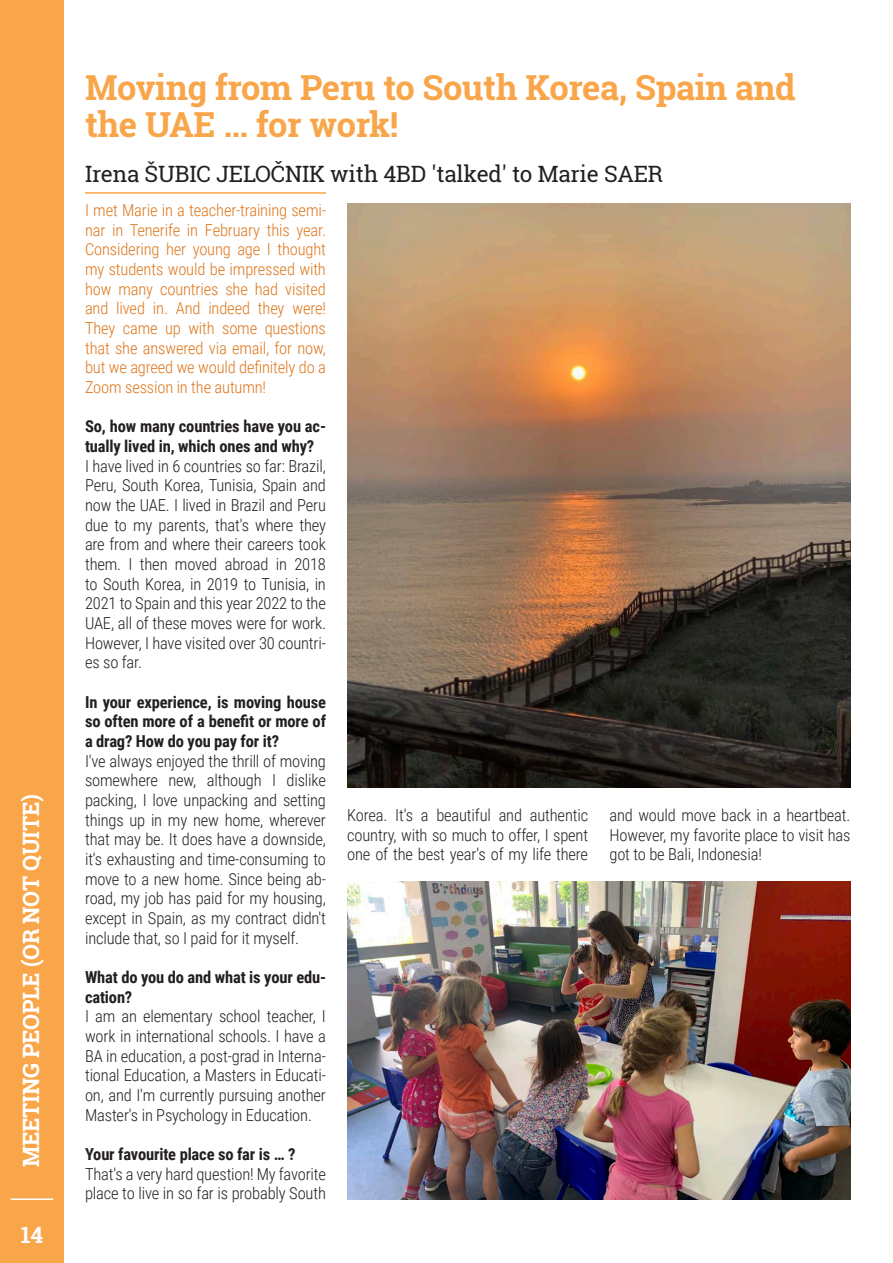
<style>
.page{position:relative;width:893px;height:1263px;background:#fff}
.page>*{position:absolute;margin:0;border:0;box-sizing:border-box;transform-origin:0 0}
.Naslov_mali{font:700 34.5px/37.5px "Roboto Slab";letter-spacing:-.01em;color:#f9a64a}
.Podpis{font:22.5px "Roboto Slab";letter-spacing:-.01em;color:#231f20}
.Stran{font:700 22.5px "Roboto Slab";letter-spacing:-.01em;color:#fff}
.Besedilo{font:300 16.5px/19.6px "Roboto Condensed";letter-spacing:-.01em;color:#231f20;text-align:justify}
.Besedilo-2{font:300 16.5px/19.6px "Roboto Condensed";letter-spacing:-.01em;color:#de761b;text-align:justify}
.Besedilo-3{font:700 16.5px/19.6px "Roboto Condensed";letter-spacing:-.01em;color:#231f20}
</style>
<div class="page">
<hr style="left:85px;top:192px;width:241px;height:2px;background:#f9a64a">
<div style="left:0;top:0;width:64px;height:1263px;background:#f9a64a"></div>
<hr style="left:11px;top:1198px;width:42px;height:2px;background:#fff">
<img style="left:347px;top:204px;width:503px;height:583px">
<img style="left:347px;top:881px;width:503px;height:318px">
<p class="Stran" style="left:16px;top:1167px;width:375px;rotate:-90deg">MEETING PEOPLE (OR NOT QUITE)</p>
<p class="Stran" style="left:21px;top:1219px;width:24px">14</p>
<p class="Naslov_mali" style="left:85px;top:68px;width:712px">Moving from Peru to South Korea, Spain and the UAE … for work!</p>
<p class="Podpis" style="left:85px;top:159px;width:580px">Irena ŠUBIC JELOČNIK with 4BD 'talked' to Marie SAER</p>
<p class="Besedilo-2" style="left:85px;top:200px;width:242px">I met Marie in a teacher-training semi&shy;nar in Tenerife in February this year.<br>Considering her young age I thought my students would be impressed with how many countries she had visited and lived in. And indeed they were!<br>They came up with some questions that she answered via email, for now, but we agreed we would definitely do a Zoom session in the autumn!</p>
<p class="Besedilo-3" style="left:85px;top:416px;width:242px">So, how many countries have you ac&shy;tually lived in, which ones and why?</p>
<p class="Besedilo" style="left:85px;top:455px;width:242px">I have lived in 6 countries so far: Brazil, Peru, South Korea, Tunisia, Spain and now the UAE. I lived in Brazil and Peru due to my parents, that's where they are from and where their careers took them. I then moved abroad in 2018 to South Korea, in 2019 to Tunisia, in 2021 to Spain and this year 2022 to the UAE, all of these moves were for work.<br>However, I have visited over 30 countri&shy;es so far.</p>
<p class="Besedilo-3" style="left:85px;top:691px;width:243px;text-align:justify">In your experience, is moving house so often more of a benefit or more of a drag? How do you pay for it?</p>
<p class="Besedilo" style="left:85px;top:750px;width:242px">I've always enjoyed the thrill of moving somewhere new, although I dislike packing, I love unpacking and setting things up in my new home, wherever that may be. It does have a downside, it's exhausting and time-consuming to move to a new home. Since being ab&shy;road, my job has paid for my housing, except in Spain, as my contract didn't include that, so I paid for it myself.</p>
<p class="Besedilo-3" style="left:85px;top:966px;width:242px">What do you do and what is your edu&shy;cation?</p>
<p class="Besedilo" style="left:85px;top:1006px;width:242px">I am an elementary school teacher, I work in international schools. I have a BA in education, a post-grad in Interna&shy;tional Education, a Masters in Educati&shy;on, and I'm currently pursuing another Master's in Psychology in Education.</p>
<p class="Besedilo-3" style="left:85px;top:1143px;width:212px">Your favourite place so far is … ?</p>
<p class="Besedilo" style="left:85px;top:1163px;width:242px">That's a very hard question! My favorite place to live in so far is probably South</p>
<p class="Besedilo" style="left:347px;top:805px;width:242px">Korea. It's a beautiful and authentic country, with so much to offer, I spent one of the best year's of my life there</p>
<p class="Besedilo" style="left:609px;top:805px;width:242px">and would move back in a heartbeat.<br>However, my favorite place to visit has got to be Bali, Indonesia!</p>
</div>
